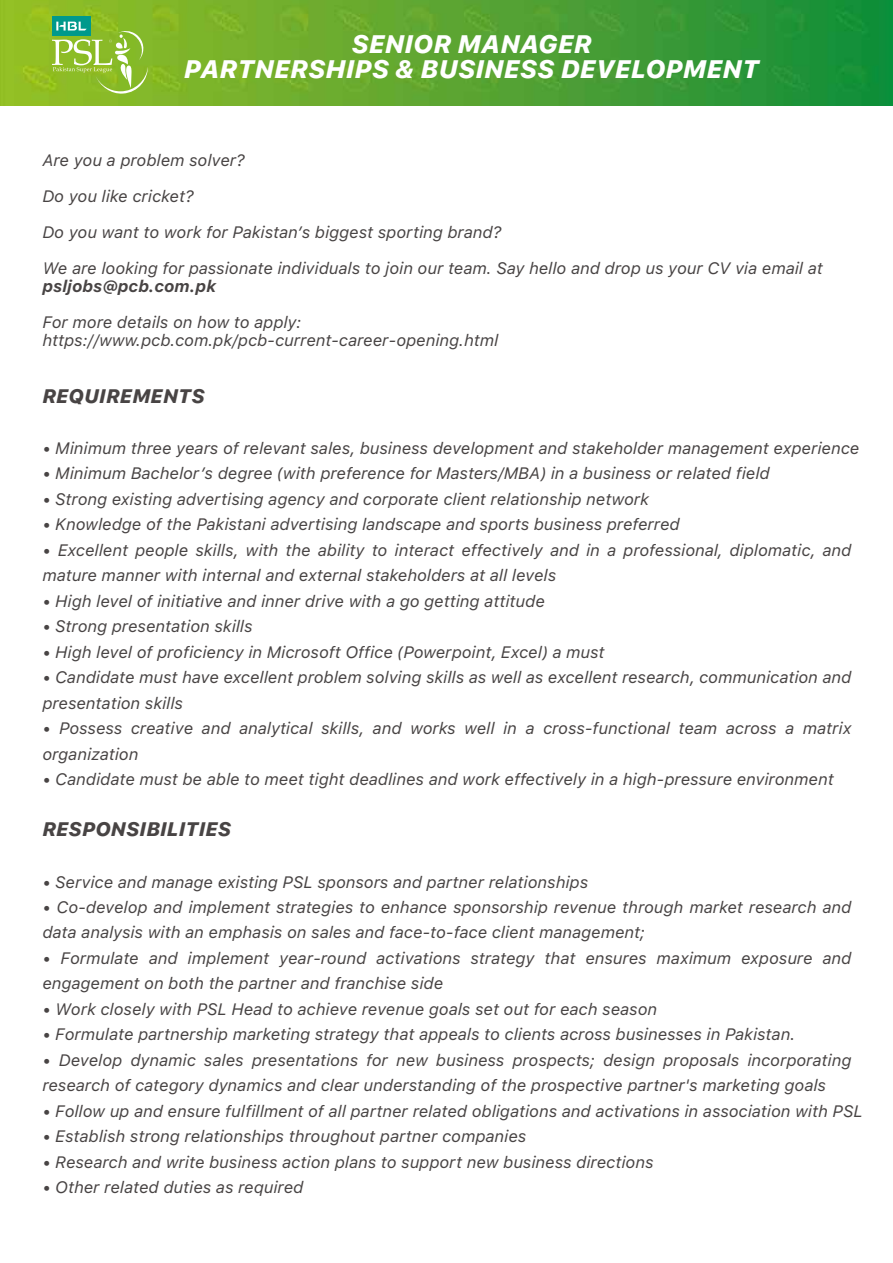
<style>
.page{position:relative;width:893px;height:1263px;background:#fff}
.page>*{position:absolute;margin:0;border:0;box-sizing:border-box;transform-origin:0 0}
.t1{font:italic 800 25.2px/25.2px "SFUI Text";color:#fff;text-align:center}
.t2{font:italic 800 19.5px "SFUI Text";color:#484444}
.t3{font:italic 16.5px/25.5px "SFUI Text";color:#484444}
.t4{font:italic 700 16.5px "SFUI Text";color:#484444}
</style>
<div class="page">
<img style="left:0;top:0;width:892px;height:105px">
<div style="left:52px;top:16px;width:39px;height:20px;background:#00998c"></div>
<svg style="left:52px;top:22px;width:96px;height:72px;background:#93c34e"></svg>
<h1 class="t1" style="left:184px;top:30px;width:577px">SENIOR MANAGER<br>PARTNERSHIPS &amp; BUSINESS DEVELOPMENT</h1>
<p class="t3" style="left:42px;top:141px;width:782px;line-height:36px">Are you a problem solver?<br>Do you like cricket?<br>Do you want to work for Pakistanʼs biggest sporting brand?<br>We are looking for passionate individuals to join our team. Say hello and drop us your CV via email at</p>
<p class="t4" style="left:42px;top:274px;width:175px">psljobs@pcb.com.pk</p>
<p class="t3" style="left:42px;top:312px;width:458px;line-height:18px">For more details on how to apply: https://www.pcb.com.pk/pcb-current-career-opening.html</p>
<p class="t2" style="left:42px;top:381px;width:164px">REQUIREMENTS</p>
<p class="t3" style="left:42px;top:435px;width:818px">• Minimum three years of relevant sales, business development and stakeholder management experience</p>
<p class="t3" style="left:42px;top:460px;width:729px">• Minimum Bachelorʼs degree (with preference for Masters/MBA) in a business or related field</p>
<p class="t3" style="left:42px;top:486px;width:608px">• Strong existing advertising agency and corporate client relationship network</p>
<p class="t3" style="left:42px;top:511px;width:639px">• Knowledge of the Pakistani advertising landscape and sports business preferred</p>
<p class="t3" style="left:42px;top:537px;width:811px">• Excellent people skills, with the ability to interact effectively and in a professional, diplomatic, and mature manner with internal and external stakeholders at all levels</p>
<p class="t3" style="left:42px;top:588px;width:504px">• High level of initiative and inner drive with a go getting attitude</p>
<p class="t3" style="left:42px;top:613px;width:212px">• Strong presentation skills</p>
<p class="t3" style="left:42px;top:639px;width:564px">• High level of proficiency in Microsoft Office (Powerpoint, Excel) a must</p>
<p class="t3" style="left:42px;top:664px;width:811px">• Candidate must have excellent problem solving skills as well as excellent research, communication and presentation skills</p>
<p class="t3" style="left:42px;top:715px;width:811px">• Possess creative and analytical skills, and works well in a cross-functional team across a matrix organization</p>
<p class="t3" style="left:42px;top:766px;width:793px">• Candidate must be able to meet tight deadlines and work effectively in a high-pressure environment</p>
<p class="t2" style="left:42px;top:815px;width:190px">RESPONSIBILITIES</p>
<p class="t3" style="left:42px;top:868px;width:547px">• Service and manage existing PSL sponsors and partner relationships</p>
<p class="t3" style="left:42px;top:894px;width:811px">• Co-develop and implement strategies to enhance sponsorship revenue through market research and data analysis with an emphasis on sales and face-to-face client management;</p>
<p class="t3" style="left:42px;top:945px;width:811px">• Formulate and implement year-round activations strategy that ensures maximum exposure and engagement on both the partner and franchise side</p>
<p class="t3" style="left:42px;top:996px;width:616px">• Work closely with PSL Head to achieve revenue goals set out for each season</p>
<p class="t3" style="left:42px;top:1021px;width:754px">• Formulate partnership marketing strategy that appeals to clients across businesses in Pakistan.</p>
<p class="t3" style="left:42px;top:1047px;width:811px">• Develop dynamic sales presentations for new business prospects; design proposals incorporating research of category dynamics and clear understanding of the prospective partner's marketing goals</p>
<p class="t3" style="left:42px;top:1098px;width:822px">• Follow up and ensure fulfillment of all partner related obligations and activations in association with PSL</p>
<p class="t3" style="left:42px;top:1123px;width:485px">• Establish strong relationships throughout partner companies</p>
<p class="t3" style="left:42px;top:1149px;width:613px">• Research and write business action plans to support new business directions</p>
<p class="t3" style="left:42px;top:1174px;width:263px">• Other related duties as required</p>
</div>
